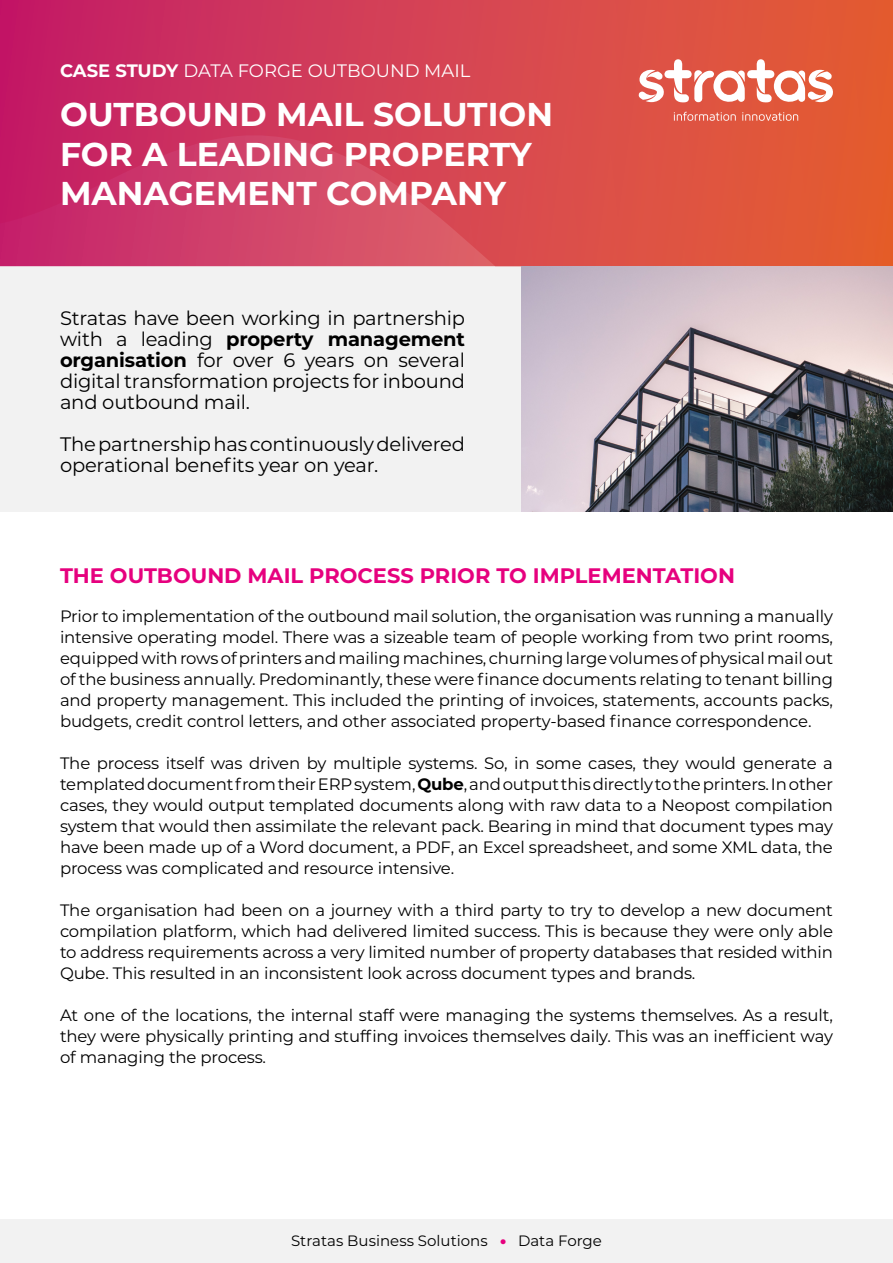
<style>
.page{position:relative;width:893px;height:1263px;background:#fff}
.page>*{position:absolute;margin:0;border:0;box-sizing:border-box;transform-origin:0 0}
.t1{font:700 33px/39.6px "Montserrat";color:#fff}
.t2{font:700 21px "Montserrat";color:#e6007e}
.t3{font:19.5px/21px "Montserrat";letter-spacing:-.01em;color:#000;text-align:justify}
.t4{font:18px "Montserrat";color:#fff}
.t5{font:16.5px/21px "Montserrat";letter-spacing:-.01em;color:#000;text-align:justify}
.t6{font:15px "Montserrat";color:#000}
.s1{font-weight:700}
.s2{font-weight:900;color:#e6007e}
</style>
<div class="page">
<div style="left:0;top:266px;width:521px;height:245px;background:#f2f2f2"></div>
<svg style="left:0;top:0;width:893px;height:266px;background:#d54352"></svg>
<svg style="left:674px;top:112px;width:62px;height:9px"></svg>
<svg style="left:742px;top:112px;width:56px;height:9px"></svg>
<svg style="left:639px;top:59px;width:194px;height:44px"></svg>
<img style="left:521px;top:266px;width:372px;height:245px">
<div style="left:0;top:1219px;width:893px;height:44px;background:#f2f2f2"></div>
<p class="t4" style="left:60px;top:59px;width:412px"><span class="s1">CASE STUDY</span> DATA FORGE OUTBOUND MAIL</p>
<h1 class="t1" style="left:60px;top:93px;width:494px">OUTBOUND MAIL SOLUTION<br>FOR A LEADING PROPERTY<br>MANAGEMENT COMPANY</h1>
<p class="t3" style="left:60px;top:307px;width:407px">Stratas have been working in partnership with a leading <span class="s1">property management organisation</span> for over 6 years on several digital transformation projects for inbound and outbound mail.</p>
<p class="t3" style="left:60px;top:433px;width:407px">The partnership has continuously delivered operational benefits year on year.</p>
<p class="t2" style="left:60px;top:561px;width:676px">THE OUTBOUND MAIL PROCESS PRIOR TO IMPLEMENTATION</p>
<p class="t5" style="left:60px;top:605px;width:774px">Prior to implementation of the outbound mail solution, the organisation was running a manually intensive operating model. There was a sizeable team of people working from two print rooms, equipped with rows of printers and mailing machines, churning large volumes of physical mail out of the business annually. Predominantly, these were finance documents relating to tenant billing and property management. This included the printing of invoices, statements, accounts packs, budgets, credit control letters, and other associated property-based finance correspondence.</p>
<p class="t5" style="left:60px;top:752px;width:774px">The process itself was driven by multiple systems. So, in some cases, they would generate a templated document from their ERP system, <span class="s1">Qube</span>, and output this directly to the printers. In other cases, they would output templated documents along with raw data to a Neopost compilation system that would then assimilate the relevant pack. Bearing in mind that document types may have been made up of a Word document, a PDF, an Excel spreadsheet, and some XML data, the process was complicated and resource intensive.</p>
<p class="t5" style="left:60px;top:899px;width:774px">The organisation had been on a journey with a third party to try to develop a new document compilation platform, which had delivered limited success. This is because they were only able to address requirements across a very limited number of property databases that resided within Qube. This resulted in an inconsistent look across document types and brands.</p>
<p class="t5" style="left:60px;top:1004px;width:774px">At one of the locations, the internal staff were managing the systems themselves. As a result, they were physically printing and stuffing invoices themselves daily. This was an inefficient way of managing the process.</p>
<p class="t6" style="left:291px;top:1231px;width:312px">Stratas Business Solutions <span class="s2">•</span> Data Forge</p>
</div>
